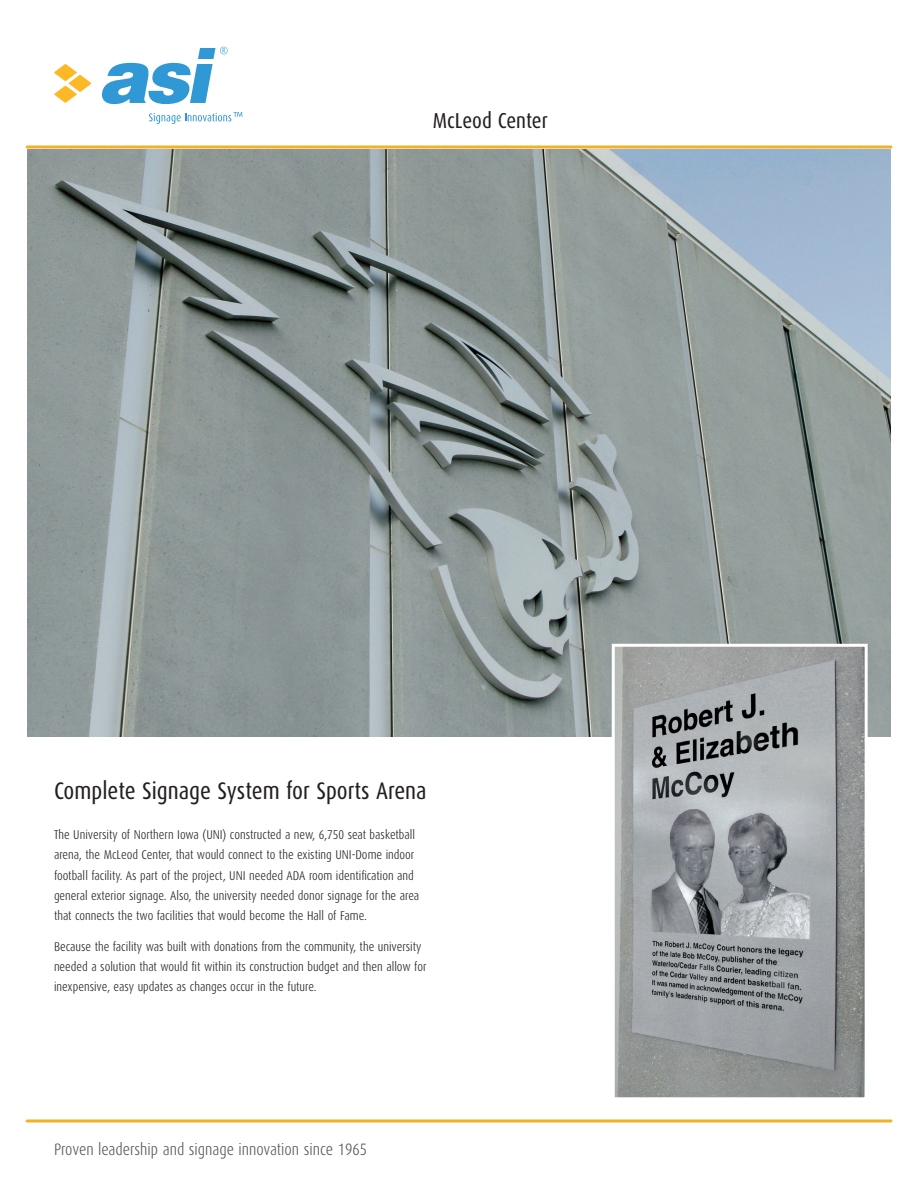
<style>
.page{position:relative;width:918px;height:1188px;background:#fff}
.page>*{position:absolute;margin:0;border:0;box-sizing:border-box;transform-origin:0 0}
.MOD_Body_Header{font:24px "Dax Condensed";color:#231f20}
.MOD_Title{font:21.6px "Dax Condensed";color:#231f20}
.t1{font:300 16.5px "Dax Condensed";color:#57585a}
.MOD_Body_Copy{font:300 12.75px/20.2px "Dax Condensed";color:#231f20}
</style>
<div class="page">
<img style="left:27px;top:148px;width:864px;height:588px">
<svg style="left:610px;top:642px;width:259px;height:456px;background:#9b9fa1"></svg>
<svg style="left:54px;top:64px;width:38px;height:39px"></svg>
<svg style="left:102px;top:47px;width:126px;height:57px"></svg>
<svg style="left:149px;top:112px;width:93px;height:12px"></svg>
<hr style="left:27px;top:146px;width:864px;height:2px;background:#f3b124">
<hr style="left:27px;top:1119px;width:864px;height:3px;background:#f3b124">
<p class="MOD_Title" style="left:433px;top:108px;width:116px">McLeod Center</p>
<p class="MOD_Body_Header" style="left:54px;top:777px;width:374px">Complete Signage System for Sports Arena</p>
<p class="MOD_Body_Copy" style="left:54px;top:825px;width:367px">The University of Northern Iowa (UNI) constructed a new, 6,750 seat basketball arena, the McLeod Center, that would connect to the existing UNI-Dome indoor football facility. As part of the project, UNI needed ADA room identification and general exterior signage. Also, the university needed donor signage for the area that connects the two facilities that would become the Hall of Fame.</p>
<p class="MOD_Body_Copy" style="left:54px;top:936px;width:374px">Because the facility was built with donations from the community, the university needed a solution that would fit within its construction budget and then allow for inexpensive, easy updates as changes occur in the future.</p>
<p class="t1" style="left:54px;top:1140px;width:315px">Proven leadership and signage innovation since 1965</p>
</div>
